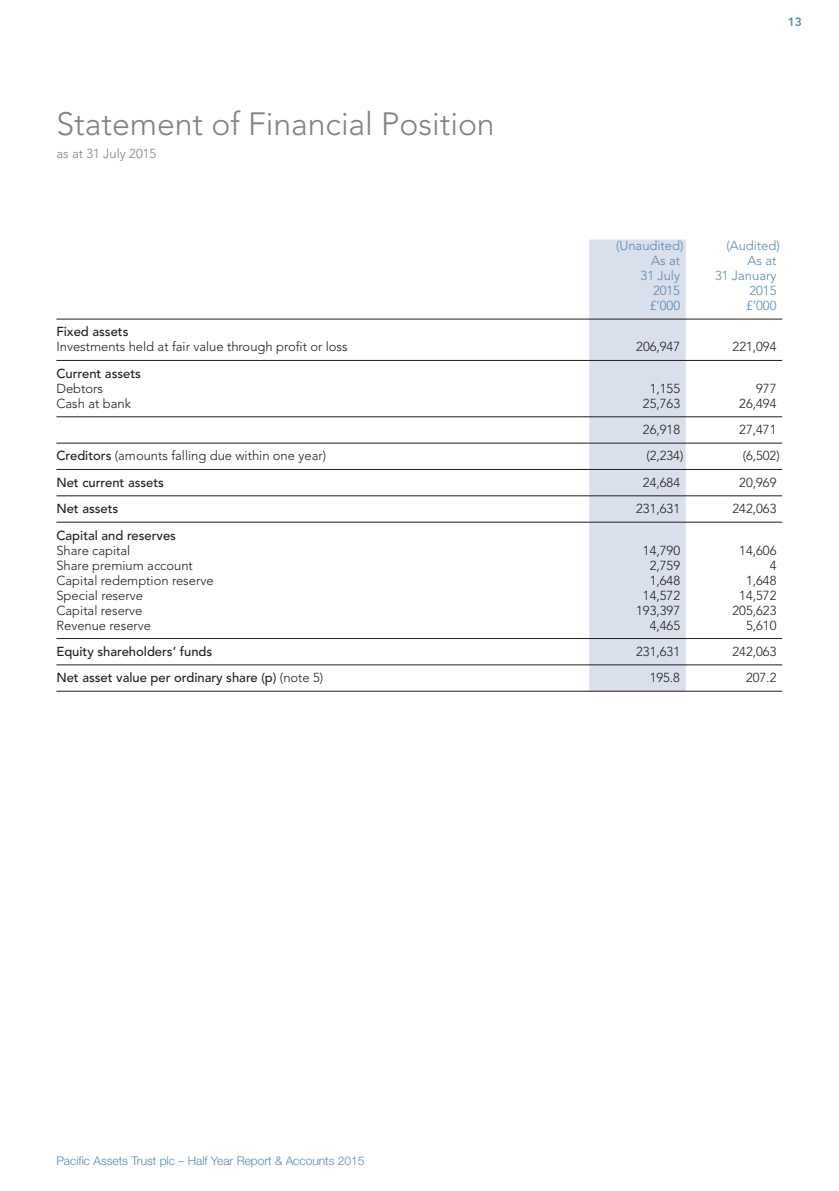
<style>
.page{position:relative;width:839px;height:1191px;background:#fff}
.page>*{position:absolute;margin:0;border:0;box-sizing:border-box;transform-origin:0 0}
.t1{font:300 32px "Avenir";color:#808285}
.t2{font:300 13px "Avenir";color:#231f20}
.t3{font:500 13px "Avenir";color:#231f20}
.t4{font:300 13px "Avenir";color:#5c88b3}
.t5{font:300 13px "Avenir";color:#808285}
.t6{font:300 12px "Helvetica Neue LT";color:#5c88b3}
.t7{font:800 12px "Avenir";color:#5c88b3}
.s1{font-weight:500}
.s2{font-weight:300}
</style>
<div class="page">
<div style="left:589px;top:240px;width:97px;height:452px;background:#d9e0ec"></div>
<hr style="left:56px;top:319px;width:726px;height:1px;background:#231f20">
<hr style="left:56px;top:360px;width:726px;height:1px;background:#231f20">
<hr style="left:56px;top:416px;width:726px;height:1px;background:#231f20">
<hr style="left:56px;top:443px;width:726px;height:1px;background:#231f20">
<hr style="left:56px;top:469px;width:726px;height:1px;background:#231f20">
<hr style="left:56px;top:495px;width:726px;height:1px;background:#231f20">
<hr style="left:56px;top:522px;width:726px;height:1px;background:#231f20">
<hr style="left:56px;top:638px;width:726px;height:1px;background:#231f20">
<hr style="left:56px;top:664px;width:726px;height:1px;background:#231f20">
<hr style="left:56px;top:691px;width:726px;height:1px;background:#231f20">
<p class="t7" style="left:788px;top:14px;width:16px">13</p>
<h1 class="t1" style="left:56px;top:111px;width:440px">Statement of Financial Position</h1>
<p class="t5" style="left:56px;top:148px;width:101px">as at 31 July 2015</p>
<p class="t4" style="left:616px;top:240px;width:69px">(Unaudited)</p>
<p class="t4" style="left:726px;top:240px;width:55px">(Audited)</p>
<p class="t4" style="left:651px;top:255px;width:30px">As at</p>
<p class="t4" style="left:748px;top:255px;width:30px">As at</p>
<p class="t4" style="left:641px;top:270px;width:41px">31 July</p>
<p class="t4" style="left:715px;top:270px;width:63px">31 January</p>
<p class="t4" style="left:653px;top:285px;width:29px">2015</p>
<p class="t4" style="left:749px;top:285px;width:29px">2015</p>
<p class="t4" style="left:650px;top:300px;width:32px">£’000</p>
<p class="t4" style="left:746px;top:300px;width:32px">£’000</p>
<p class="t3" style="left:56px;top:324px;width:74px">Fixed assets</p>
<p class="t2" style="left:56px;top:342px;width:293px">Investments held at fair value through profit or loss</p>
<p class="t2" style="left:636px;top:342px;width:45px">206,947</p>
<p class="t2" style="left:733px;top:342px;width:45px">221,094</p>
<p class="t3" style="left:56px;top:366px;width:86px">Current assets</p>
<p class="t2" style="left:56px;top:383px;width:48px">Debtors</p>
<p class="t2" style="left:650px;top:383px;width:32px">1,155</p>
<p class="t2" style="left:756px;top:383px;width:22px">977</p>
<p class="t2" style="left:56px;top:398px;width:76px">Cash at bank</p>
<p class="t2" style="left:643px;top:398px;width:39px">25,763</p>
<p class="t2" style="left:739px;top:398px;width:39px">26,494</p>
<p class="t2" style="left:643px;top:424px;width:39px">26,918</p>
<p class="t2" style="left:739px;top:424px;width:39px">27,471</p>
<p class="t2" style="left:56px;top:451px;width:271px"><span class="s1">Creditors</span> (amounts falling due within one year)</p>
<p class="t2" style="left:646px;top:451px;width:39px">(2,234)</p>
<p class="t2" style="left:743px;top:451px;width:39px">(6,502)</p>
<p class="t3" style="left:56px;top:475px;width:109px">Net current assets</p>
<p class="t2" style="left:643px;top:477px;width:39px">24,684</p>
<p class="t2" style="left:739px;top:477px;width:39px">20,969</p>
<p class="t3" style="left:56px;top:501px;width:63px">Net assets</p>
<p class="t2" style="left:636px;top:503px;width:45px">231,631</p>
<p class="t2" style="left:733px;top:503px;width:45px">242,063</p>
<p class="t3" style="left:56px;top:527px;width:121px">Capital and reserves</p>
<p class="t2" style="left:56px;top:545px;width:76px">Share capital</p>
<p class="t2" style="left:643px;top:545px;width:39px">14,790</p>
<p class="t2" style="left:739px;top:545px;width:39px">14,606</p>
<p class="t2" style="left:56px;top:560px;width:138px">Share premium account</p>
<p class="t2" style="left:650px;top:560px;width:32px">2,759</p>
<p class="t2" style="left:770px;top:560px;width:8px">4</p>
<p class="t2" style="left:56px;top:575px;width:159px">Capital redemption reserve</p>
<p class="t2" style="left:650px;top:575px;width:32px">1,648</p>
<p class="t2" style="left:746px;top:575px;width:32px">1,648</p>
<p class="t2" style="left:56px;top:590px;width:88px">Special reserve</p>
<p class="t2" style="left:643px;top:590px;width:39px">14,572</p>
<p class="t2" style="left:739px;top:590px;width:39px">14,572</p>
<p class="t2" style="left:56px;top:605px;width:88px">Capital reserve</p>
<p class="t2" style="left:636px;top:605px;width:45px">193,397</p>
<p class="t2" style="left:733px;top:605px;width:45px">205,623</p>
<p class="t2" style="left:56px;top:620px;width:96px">Revenue reserve</p>
<p class="t2" style="left:650px;top:620px;width:32px">4,465</p>
<p class="t2" style="left:746px;top:620px;width:32px">5,610</p>
<p class="t3" style="left:56px;top:644px;width:157px">Equity shareholders’ funds</p>
<p class="t2" style="left:636px;top:646px;width:45px">231,631</p>
<p class="t2" style="left:733px;top:646px;width:45px">242,063</p>
<p class="t3" style="left:56px;top:670px;width:268px">Net asset value per ordinary share (p) <span class="s2">(note 5)</span></p>
<p class="t2" style="left:650px;top:672px;width:32px">195.8</p>
<p class="t2" style="left:746px;top:672px;width:32px">207.2</p>
<p class="t6" style="left:56px;top:1157px;width:310px">Pacific Assets Trust plc – Half Year Report &amp; Accounts 2015</p>
</div>
